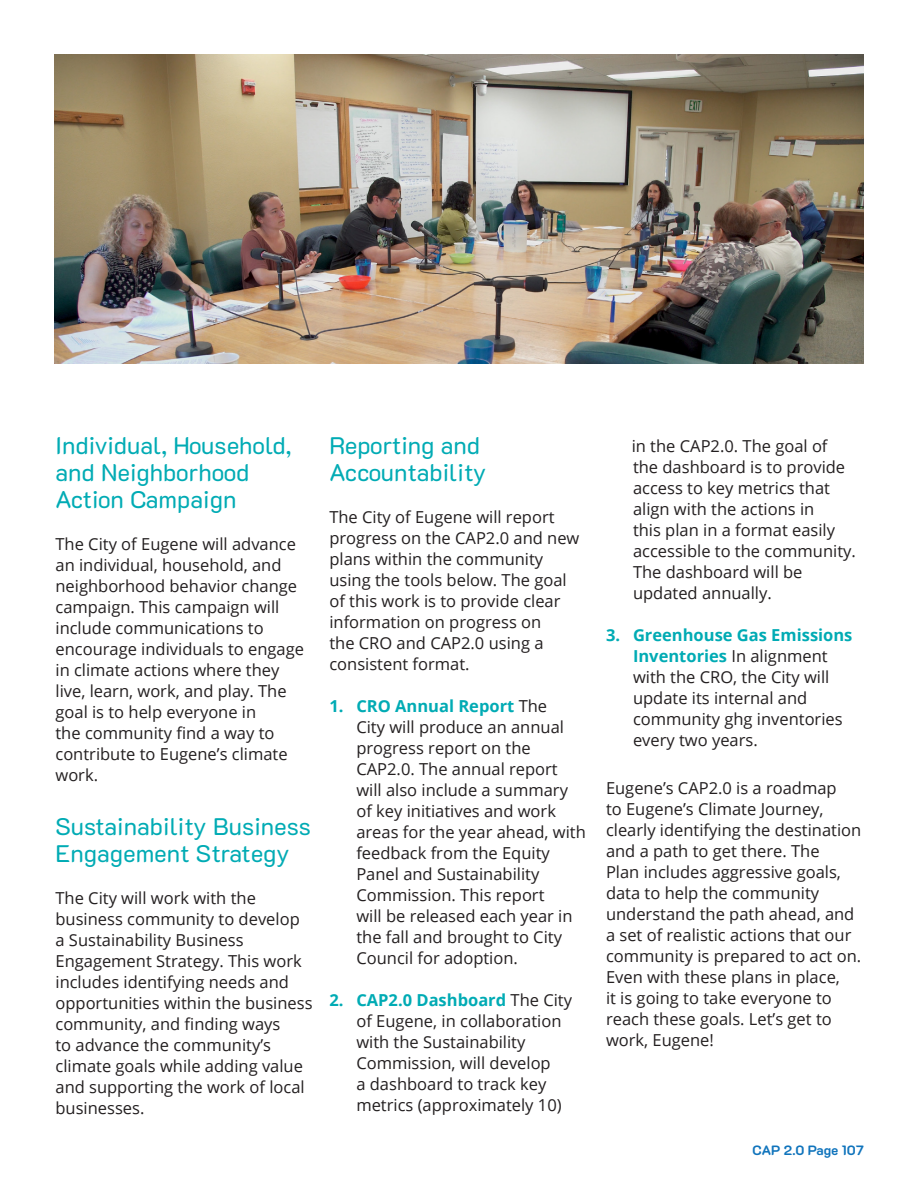
<style>
.page{position:relative;width:918px;height:1188px;background:#fff}
.page>*{position:absolute;margin:0;border:0;box-sizing:border-box;transform-origin:0 0}
.t1{font:24px/27px "K2 D";color:#00abb4}
.t2{font:16.5px/21px "Open Sans";color:#231f20}
.t3{font:700 13.5px "K2 D";color:#1074bc}
.s1{font-weight:700;color:#00abb4}
</style>
<div class="page">
<img style="left:54px;top:54px;width:810px;height:310px">
<h1 class="t1" style="left:56px;top:432px;width:237px">Individual, Household, and Neighborhood<br>Action Campaign</h1>
<h1 class="t1" style="left:329px;top:432px;width:159px">Reporting and<br>Accountability</h1>
<p class="t2" style="left:329px;top:506px;width:252px">The City of Eugene will report progress on the CAP2.0 and new plans within the community using the tools below. The goal of this work is to provide clear information on progress on<br>the CRO and CAP2.0 using a consistent format.</p>
<p class="t2" style="left:356px;top:695px;width:231px;text-indent:-27px"><span class="s1">1. CRO Annual Report</span> The<br>City will produce an annual progress report on the<br>CAP2.0. The annual report will also include a summary of key initiatives and work areas for the year ahead, with feedback from the Equity<br>Panel and Sustainability<br>Commission. This report<br>will be released each year in the fall and brought to City<br>Council for adoption.</p>
<p class="t2" style="left:356px;top:989px;width:217px;text-indent:-27px"><span class="s1">2. CAP2.0 Dashboard</span> The City of Eugene, in collaboration with the Sustainability<br>Commission, will develop<br>a dashboard to track key metrics (approximately 10)</p>
<p class="t2" style="left:56px;top:533px;width:250px">The City of Eugene will advance an individual, household, and neighborhood behavior change campaign. This campaign will include communications to encourage individuals to engage in climate actions where they live, learn, work, and play. The goal is to help everyone in<br>the community find a way to contribute to Eugene’s climate work.</p>
<h1 class="t1" style="left:56px;top:813px;width:257px">Sustainability Business<br>Engagement Strategy</h1>
<p class="t2" style="left:56px;top:887px;width:259px">The City will work with the business community to develop a Sustainability Business<br>Engagement Strategy. This work includes identifying needs and opportunities within the business community, and finding ways<br>to advance the community’s climate goals while adding value and supporting the work of local businesses.</p>
<p class="t2" style="left:632px;top:435px;width:226px">in the CAP2.0. The goal of the dashboard is to provide access to key metrics that align with the actions in<br>this plan in a format easily accessible to the community.<br>The dashboard will be updated annually.</p>
<p class="t2" style="left:633px;top:624px;width:221px;text-indent:-27px"><span class="s1">3. Greenhouse Gas Emissions<br>Inventories</span> In alignment with the CRO, the City will update its internal and community ghg inventories every two years.</p>
<p class="t2" style="left:606px;top:777px;width:257px">Eugene’s CAP2.0 is a roadmap<br>to Eugene’s Climate Journey, clearly identifying the destination and a path to get there. The<br>Plan includes aggressive goals, data to help the community understand the path ahead, and a set of realistic actions that our community is prepared to act on.<br>Even with these plans in place,<br>it is going to take everyone to reach these goals. Let’s get to work, Eugene!</p>
<p class="t3" style="left:752px;top:1142px;width:113px">CAP 2.0 Page 107</p>
</div>
